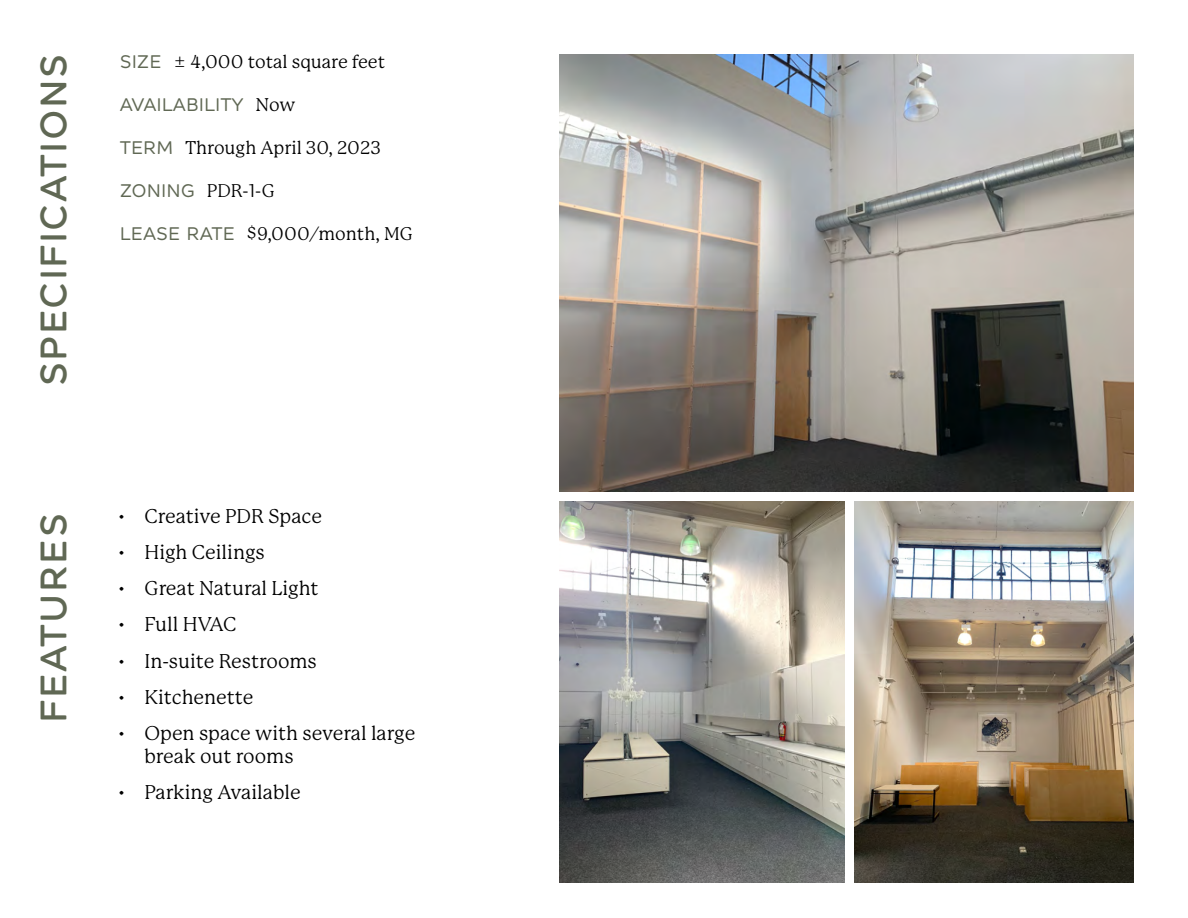
<style>
.page{position:relative;width:1188px;height:918px;background:#fff}
.page>*{position:absolute;margin:0;border:0;box-sizing:border-box;transform-origin:0 0}
.t1{font:500 36px "Alleyn";letter-spacing:.04em;color:#606854}
.t2{font:19.5px/23.4px "P22 Mackinac";color:#000}
.t3{font:18px "P22 Mackinac";color:#000}
.t4{font:18px "Alleyn";color:#606854}
.s1{font-family:"Alleyn";color:#606854}
.s2{font-family:"P22 Mackinac";color:#000}
</style>
<div class="page">
<img style="left:560px;top:54px;width:574px;height:437px">
<img style="left:560px;top:501px;width:284px;height:382px">
<img style="left:854px;top:501px;width:280px;height:382px">
<h1 class="t1" style="left:32px;top:386px;width:333px;rotate:-90deg">SPECIFICATIONS</h1>
<h1 class="t1" style="left:32px;top:723px;width:211px;rotate:-90deg">FEATURES</h1>
<p class="t3" style="left:120px;top:51px;width:267px"><span class="s1">SI ZE</span> ± 4,000 total square feet</p>
<p class="t4" style="left:120px;top:94px;width:11px">AVAI</p>
<p class="t4" style="left:162px;top:94px;width:135px">LABI LITY <span class="s2">Now</span></p>
<p class="t4" style="left:120px;top:137px;width:13px">TER</p>
<p class="t3" style="left:157px;top:138px;width:226px"><span class="s1">M</span> Through April 30, 2023</p>
<p class="t4" style="left:120px;top:180px;width:25px">ZONING</p>
<p class="t3" style="left:207px;top:181px;width:69px">PDR-1-G</p>
<p class="t4" style="left:120px;top:223px;width:24px">LEASE</p>
<p class="t4" style="left:186px;top:223px;width:13px">RATE</p>
<p class="t3" style="left:247px;top:224px;width:167px">$9,000/month, MG</p>
<p class="t2" style="left:117px;top:504px;width:206px">• Creative PDR Space</p>
<p class="t2" style="left:117px;top:540px;width:149px">• High Ceilings</p>
<p class="t2" style="left:117px;top:576px;width:203px">• Great Natural Light</p>
<p class="t2" style="left:117px;top:613px;width:121px">• Full HVAC</p>
<p class="t2" style="left:117px;top:649px;width:201px">• In-suite Restrooms</p>
<p class="t2" style="left:117px;top:685px;width:137px">• Kitchenette</p>
<p class="t2" style="left:144px;top:721px;width:272px;text-indent:-27px">• Open space with several large break out rooms</p>
<p class="t2" style="left:117px;top:781px;width:185px">• Parking Available</p>
</div>
